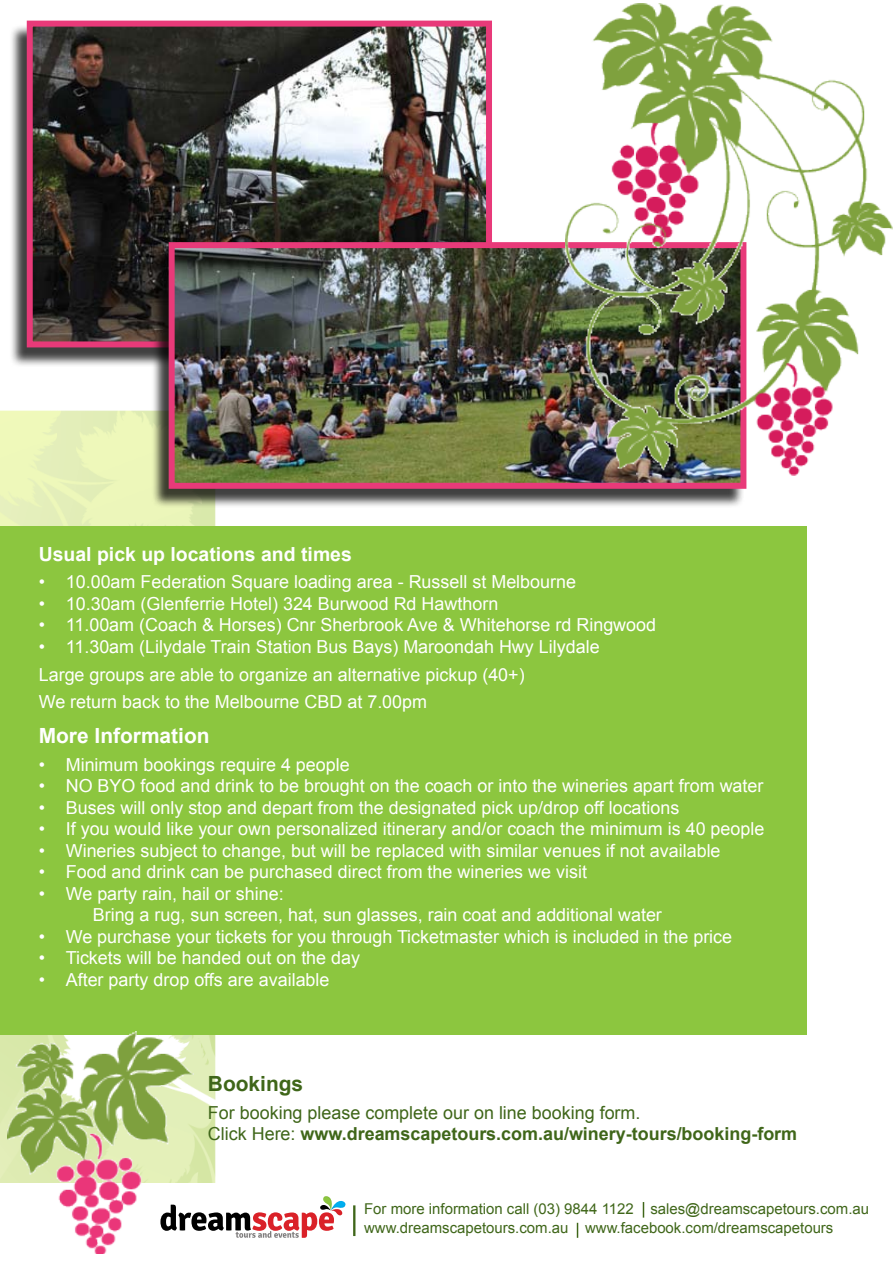
<style>
.page{position:relative;width:893px;height:1263px;background:#fff}
.page>*{position:absolute;margin:0;border:0;box-sizing:border-box;transform-origin:0 0}
.t1{font:700 20.85px "Arial";color:#fff}
.t2{font:700 20.85px "Arial";color:#3f6619}
.t3{font:700 19.5px "Arial";color:#fff}
.t4{font:18px/27.6px "Arial";color:#fff}
.t5{font:18px/21.5px "Arial";color:#3f6619}
.t6{font:15px/19.2px "Arial";color:#3f6619}
.s1{font-weight:700}
</style>
<div class="page">
<img style="left:0;top:20px;width:807px;height:931px">
<img style="left:0;top:951px;width:807px;height:232px">
<div style="left:0;top:526px;width:806px;height:509px;background:#8cc63f"></div>
<svg style="left:194px;top:1196px;width:152px;height:42px"></svg>
<hr style="left:353px;top:1205px;width:2px;height:31px;background:#3f6619">
<svg style="left:643px;top:1202px;width:1px;height:15px"></svg>
<svg style="left:577px;top:1223px;width:1px;height:15px"></svg>
<img style="left:8px;top:1032px;width:186px;height:222px">
<div style="left:9px;top:24px;width:482px;height:343px;background:#000;opacity:.75"></div>
<img style="left:34px;top:28px;width:451px;height:312px">
<div style="left:27px;top:21px;width:465px;height:326px;border:6px solid #e83a79"></div>
<div style="left:151px;top:245px;width:594px;height:263px;background:#000;opacity:.75"></div>
<img style="left:176px;top:249px;width:563px;height:233px">
<div style="left:169px;top:242px;width:577px;height:247px;border:6px solid #e83a79"></div>
<img style="left:565px;top:3px;width:327px;height:472px">
<p class="t3" style="left:39px;top:541px;width:315px">Usual pick up locations and times</p>
<p class="t4" style="left:39px;top:568px;width:539px">• 10.00am Federation Square loading area - Russell st Melbourne</p>
<p class="t4" style="left:39px;top:590px;width:461px">• 10.30am (Glenferrie Hotel) 324 Burwood Rd Hawthorn</p>
<p class="t4" style="left:39px;top:611px;width:619px">• 11.00am (Coach &amp; Horses) Cnr Sherbrook Ave &amp; Whitehorse rd Ringwood</p>
<p class="t4" style="left:39px;top:633px;width:562px">• 11.30am (Lilydale Train Station Bus Bays) Maroondah Hwy Lilydale<br>Large groups are able to organize an alternative pickup (40+)<br>We return back to the Melbourne CBD at 7.00pm</p>
<p class="t1" style="left:39px;top:722px;width:172px">More Information</p>
<p class="t4" style="left:39px;top:751px;width:313px">• Minimum bookings require 4 people</p>
<p class="t4" style="left:39px;top:772px;width:726px">• NO BYO food and drink to be brought on the coach or into the wineries apart from water</p>
<p class="t4" style="left:39px;top:794px;width:642px">• Buses will only stop and depart from the designated pick up/drop off locations</p>
<p class="t4" style="left:39px;top:815px;width:727px">• If you would like your own personalized itinerary and/or coach the minimum is 40 people</p>
<p class="t4" style="left:39px;top:837px;width:683px">• Wineries subject to change, but will be replaced with similar venues if not available</p>
<p class="t4" style="left:39px;top:858px;width:550px">• Food and drink can be purchased direct from the wineries we visit</p>
<p class="t4" style="left:93px;top:883px;width:571px;line-height:21.5px;text-indent:-54px">• We party rain, hail or shine:<br>Bring a rug, sun screen, hat, sun glasses, rain coat and additional water</p>
<p class="t4" style="left:39px;top:923px;width:695px">• We purchase your tickets for you through Ticketmaster which is included in the price</p>
<p class="t4" style="left:39px;top:944px;width:323px">• Tickets will be handed out on the day</p>
<p class="t4" style="left:39px;top:966px;width:292px">• After party drop offs are available</p>
<p class="t2" style="left:208px;top:1070px;width:97px">Bookings</p>
<p class="t5" style="left:208px;top:1102px;width:591px">For booking please complete our on line booking form.<br>Click Here: <span class="s1">www.dreamscapetours.com.au/winery-tours/booking-form</span></p>
<p class="t6" style="left:364px;top:1199px;width:506px">For more information call (03) 9844 1122 sales@dreamscapetours.com.au www.dreamscapetours.com.au www.facebook.com/dreamscapetours</p>
</div>
